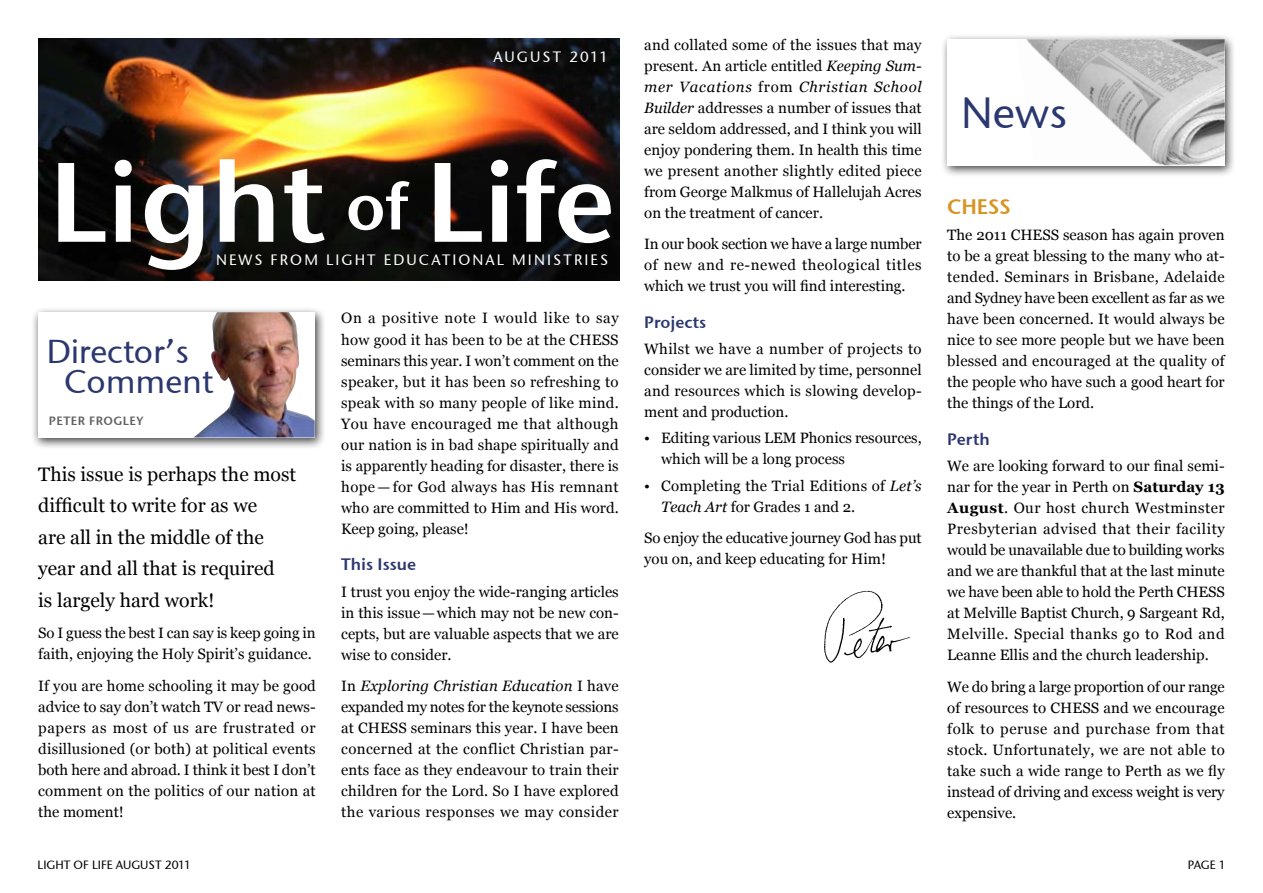
<style>
.page{position:relative;width:1263px;height:893px;background:#fff}
.page>*{position:absolute;margin:0;border:0;box-sizing:border-box;transform-origin:0 0}
.t1{font:112.5px "Stone Sans Sem ITCTT Semi";color:#fff}
.t2{font:43.5px "Stone Sans ITCTT Medium";color:#2b376f}
.t3{font:33px/30.6px "Stone Sans ITCTT Medium";color:#2b376f}
.t4{font:21px "Stone Sans Sem ITCTT Semi";color:#d89423}
.t5{font:19.5px/31.5px "Georgia";color:#000}
.t6{font:16.5px "Stone Sans Sem ITCTT Semi";color:#2b376f}
.t7{font:15px/21px "Georgia";color:#000;text-align:justify}
.t8{font:15px/21px "Georgia";letter-spacing:.02em;color:#000}
.t9{font:15px "Stone Sans ITCTT Medium";letter-spacing:.14em;color:#fff}
.t10{font:12px "Stone Sans ITCTT Medium";color:#000}
.t11{font:12px "Stone Sans Sem ITCTT Semi";letter-spacing:.04em;color:#636363}
.s1{font-size:65.85px}
.s2{font-style:italic}
.s3{font-weight:700}
</style>
<div class="page">
<img style="left:38px;top:38px;width:581px;height:243px">
<div style="left:30px;top:306px;width:295px;height:143px;background:#000;opacity:.75"></div>
<div style="left:38px;top:312px;width:277px;height:125px;background:#fff"></div>
<img style="left:194px;top:312px;width:121px;height:125px">
<div style="left:940px;top:33px;width:295px;height:144px;background:#000;opacity:.75"></div>
<div style="left:947px;top:39px;width:278px;height:126px;background:#fff"></div>
<img style="left:1026px;top:39px;width:199px;height:126px">
<img style="left:824px;top:590px;width:87px;height:73px">
<p class="t9" style="left:493px;top:48px;width:116px">AUGUST 2011</p>
<h1 class="t1" style="left:49px;top:133px;width:568px">Light <span class="s1">of</span> Life</h1>
<p class="t9" style="left:216px;top:251px;width:394px">NEWS FROM LIGHT EDUCATIONAL MINISTRIES</p>
<h3 class="t3" style="left:64px;top:336px;width:151px;text-indent:-17px">Director’s<br>Comment</h3>
<p class="t11" style="left:49px;top:413px;width:96px">Peter Frogley</p>
<h3 class="t5" style="left:38px;top:458px;width:260px">This issue is perhaps the most difficult to write for as we<br>are all in the middle of the year and all that is required<br>is largely hard work!</h3>
<p class="t7" style="left:38px;top:622px;width:279px">So I guess the best I can say is keep going in faith, enjoying the Holy Spirit’s guidance.</p>
<p class="t7" style="left:38px;top:675px;width:279px">If you are home schooling it may be good advice to say don’t watch TV or read news&shy;papers as most of us are frustrated or disillusioned (or both) at political events both here and abroad. I think it best I don’t comment on the politics of our nation at the moment!</p>
<p class="t7" style="left:341px;top:308px;width:279px">On a positive note I would like to say how good it has been to be at the CHESS seminars this year. I won’t comment on the speaker, but it has been so refreshing to speak with so many people of like mind.<br>You have encouraged me that although our nation is in bad shape spiritually and is apparently heading for disaster, there is hope — for God always has His remnant who are committed to Him and His word.<br>Keep going, please!</p>
<p class="t6" style="left:341px;top:554px;width:76px">This Issue</p>
<p class="t7" style="left:341px;top:581px;width:279px">I trust you enjoy the wide-ranging articles in this issue—which may not be new con&shy;cepts, but are valuable aspects that we are wise to consider.</p>
<p class="t7" style="left:341px;top:675px;width:279px">In <span class="s2">Exploring Christian Education</span> I have expanded my notes for the keynote sessions at CHESS seminars this year. I have been concerned at the conflict Christian par&shy;ents face as they endeavour to train their children for the Lord. So I have explored the various responses we may consider</p>
<p class="t7" style="left:644px;top:34px;width:279px">and collated some of the issues that may present. An article entitled <span class="s2">Keeping Sum&shy;mer Vacations</span> from <span class="s2">Christian School Builder</span> addresses a number of issues that are seldom addressed, and I think you will enjoy pondering them. In health this time we present another slightly edited piece from George Malkmus of Hallelujah Acres on the treatment of cancer.</p>
<p class="t7" style="left:644px;top:233px;width:279px">In our book section we have a large number of new and re-newed theological titles which we trust you will find interesting.</p>
<p class="t6" style="left:644px;top:312px;width:63px">Projects</p>
<p class="t7" style="left:644px;top:338px;width:279px">Whilst we have a number of projects to consider we are limited by time, personnel and resources which is slowing develop&shy;ment and production.</p>
<p class="t7" style="left:661px;top:428px;width:262px;text-indent:-17px">• Editing various LEM Phonics resources, which will be a long process</p>
<p class="t8" style="left:661px;top:475px;width:262px;text-indent:-17px">• Completing the Trial Editions of <span class="s2">Let’s<br>Teach Art</span> for Grades 1 and 2.</p>
<p class="t7" style="left:644px;top:527px;width:279px">So enjoy the educative journey God has put you on, and keep educating for Him!</p>
<h2 class="t2" style="left:961px;top:87px;width:108px">News</h2>
<h3 class="t4" style="left:947px;top:194px;width:65px">CHESS</h3>
<p class="t7" style="left:947px;top:225px;width:279px">The 2011 CHESS season has again proven to be a great blessing to the many who at&shy;tended. Seminars in Brisbane, Adelaide and Sydney have been excellent as far as we have been concerned. It would always be nice to see more people but we have been blessed and encouraged at the quality of the people who have such a good heart for the things of the Lord.</p>
<p class="t6" style="left:947px;top:429px;width:44px">Perth</p>
<p class="t7" style="left:947px;top:456px;width:279px">We are looking forward to our final semi&shy;nar for the year in Perth on <span class="s3">Saturday 13<br>August</span>. Our host church Westminster Presbyterian advised that their facility would be unavailable due to building works and we are thankful that at the last minute we have been able to hold the Perth CHESS at Melville Baptist Church, 9 Sargeant Rd, Melville. Special thanks go to Rod and Leanne Ellis and the church leadership.</p>
<p class="t7" style="left:947px;top:676px;width:279px">We do bring a large proportion of our range of resources to CHESS and we encourage folk to peruse and purchase from that stock. Unfortunately, we are not able to take such a wide range to Perth as we fly instead of driving and excess weight is very expensive.</p>
<p class="t10" style="left:38px;top:858px;width:155px">LIGHT OF LIFE AUGUST 2011</p>
<p class="t10" style="left:1188px;top:858px;width:39px">PAGE 1</p>
</div>
